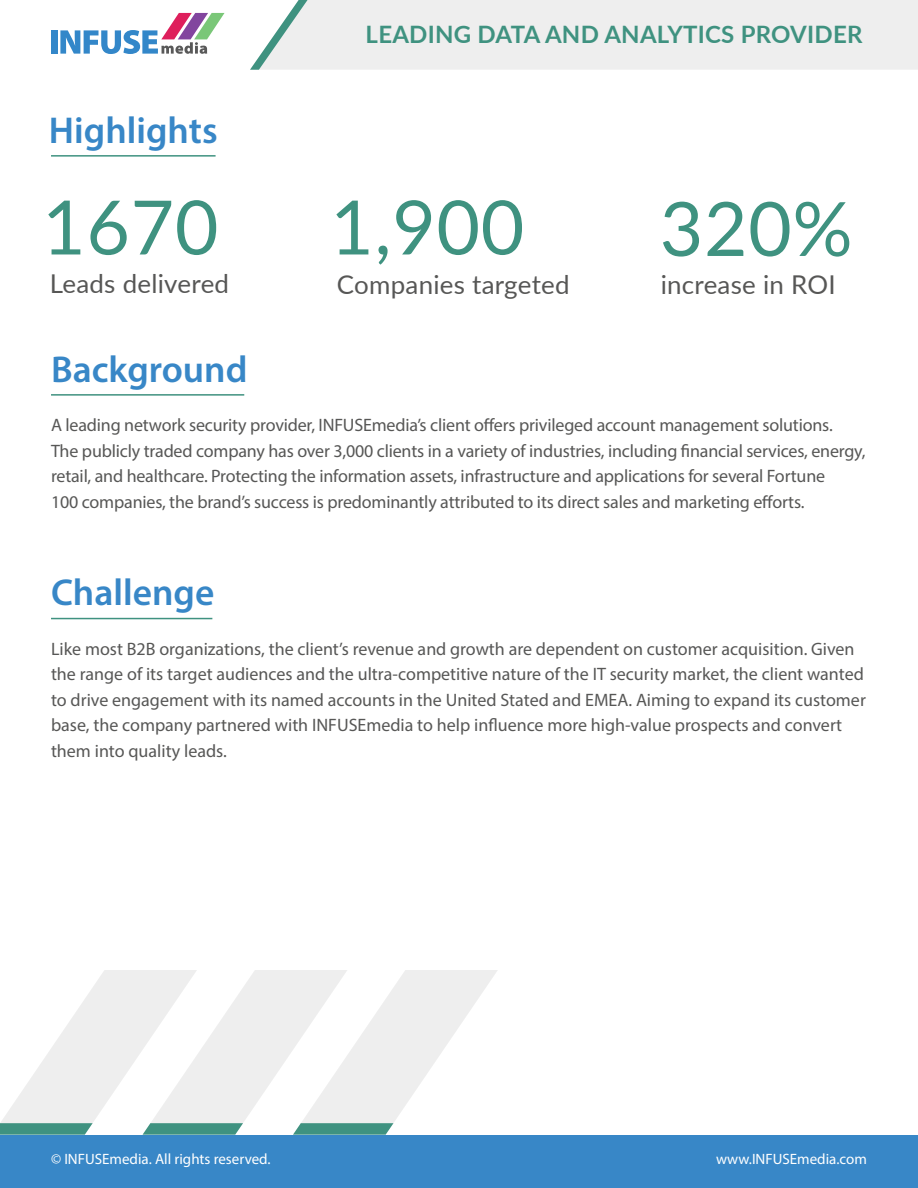
<style>
.page{position:relative;width:918px;height:1188px;background:#fff}
.page>*{position:absolute;margin:0;border:0;box-sizing:border-box;transform-origin:0 0}
.t1{font:75px "Lato";letter-spacing:.01em;color:#3f9280}
.t2{font:600 37.5px "Myriad Pro";color:#3887c7}
.t3{font:25.95px "Lato";letter-spacing:.01em;color:#575756}
.t4{font:700 24px "Lato";letter-spacing:.01em;color:#3f9280}
.t5{font:18px/25.5px "Myriad Pro";letter-spacing:-.01em;color:#575756}
.t6{font:15px "Myriad Pro";color:#fff}
</style>
<div class="page">
<div style="left:309px;top:0;width:609px;height:70px;background:#eee"></div>
<div style="left:51px;top:30px;width:6px;height:24px;background:#3387c9"></div>
<svg style="left:60px;top:13px;width:165px;height:41px"></svg>
<svg style="left:250px;top:0;width:59px;height:70px"></svg>
<hr style="left:51px;top:155px;width:165px;height:2px;background:#3f9280">
<hr style="left:51px;top:394px;width:193px;height:2px;background:#3f9280">
<hr style="left:51px;top:618px;width:161px;height:1px;background:#3f9280">
<div style="left:0;top:1135px;width:918px;height:53px;background:#3887c7"></div>
<svg style="left:0;top:971px;width:497px;height:164px"></svg>
<h2 class="t2" style="left:49px;top:106px;width:170px">Highlights</h2>
<h1 class="t1" style="left:42px;top:174px;width:178px">1670</h1>
<h3 class="t3" style="left:50px;top:265px;width:181px">Leads delivered</h3>
<h2 class="t2" style="left:51px;top:345px;width:198px">Background</h2>
<h3 class="t4" style="left:366px;top:16px;width:498px">LEADING DATA AND ANALYTICS PROVIDER</h3>
<h1 class="t1" style="left:330px;top:174px;width:196px">1,900</h1>
<h3 class="t3" style="left:337px;top:266px;width:234px">Companies targeted</h3>
<h1 class="t1" style="left:660px;top:175px;width:194px">320%</h1>
<h3 class="t3" style="left:661px;top:266px;width:177px">increase in ROI</h3>
<p class="t5" style="left:51px;top:412px;width:816px">A leading network security provider, INFUSEmedia’s client offers privileged account management solutions.<br>The publicly traded company has over 3,000 clients in a variety of industries, including financial services, energy, retail, and healthcare. Protecting the information assets, infrastructure and applications for several Fortune<br>100 companies, the brand’s success is predominantly attributed to its direct sales and marketing efforts.</p>
<h2 class="t2" style="left:51px;top:569px;width:165px">Challenge</h2>
<p class="t5" style="left:51px;top:636px;width:816px">Like most B2B organizations, the client’s revenue and growth are dependent on customer acquisition. Given the range of its target audiences and the ultra-competitive nature of the IT security market, the client wanted to drive engagement with its named accounts in the United Stated and EMEA. Aiming to expand its customer base, the company partnered with INFUSEmedia to help influence more high-value prospects and convert them into quality leads.</p>
<p class="t6" style="left:51px;top:1150px;width:221px">© INFUSEmedia. All rights reserved.</p>
<p class="t6" style="left:716px;top:1150px;width:152px">www.INFUSEmedia.com</p>
</div>
